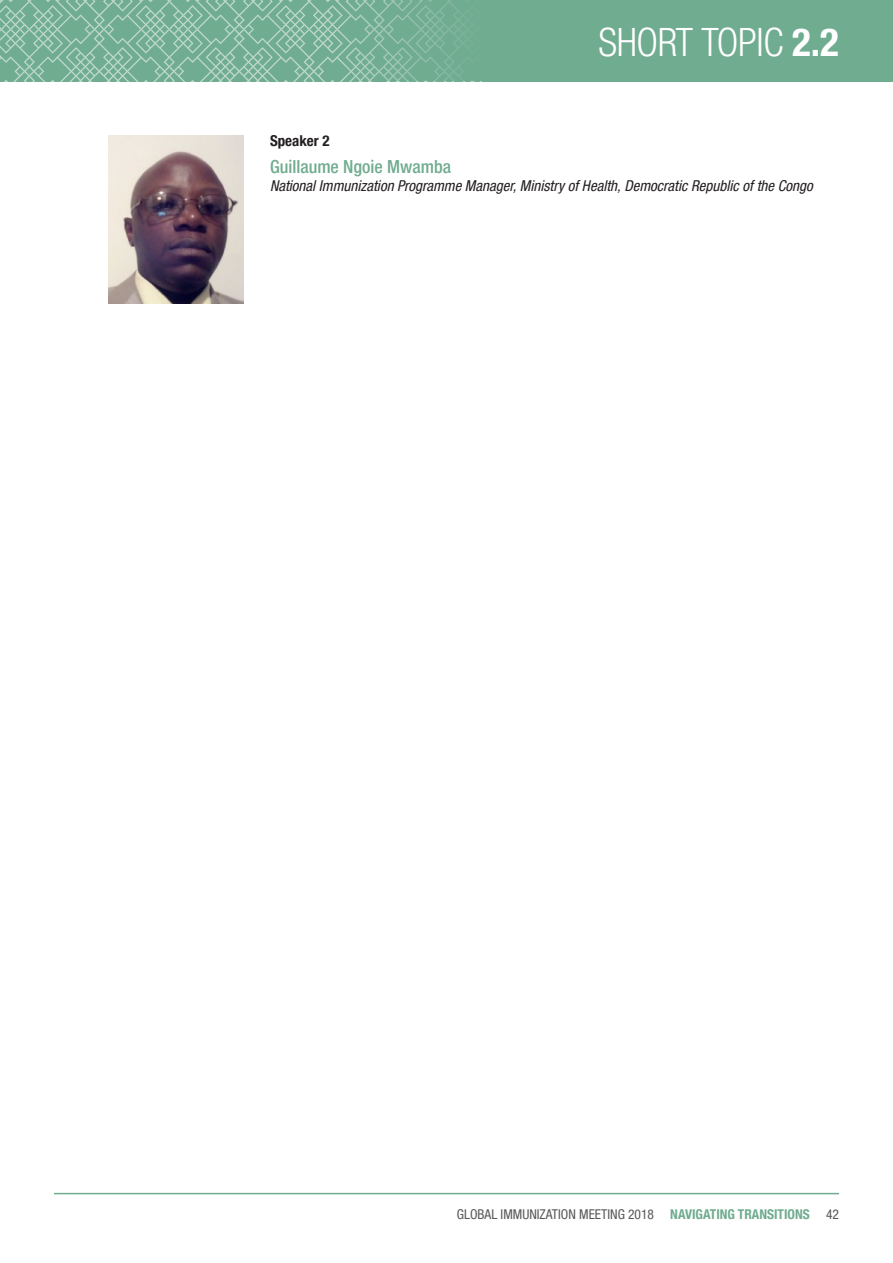
<style>
.page{position:relative;width:893px;height:1263px;background:#fff}
.page>*{position:absolute;margin:0;border:0;box-sizing:border-box;transform-origin:0 0}
.t1{font:300 condensed 39px "Helvetica Neue LTW1 G";letter-spacing:-.01em;color:#fff}
.body_copy{font:500 condensed 18px "Helvetica Neue LTW1 G";color:#70ac90}
.body_copy-2{font:italic condensed 15px "Helvetica Neue LTW1 G";color:#231f20}
.body_copy-3{font:700 condensed 15px "Helvetica Neue LTW1 G";color:#231f20}
.t2{font:condensed 13.5px "Helvetica Neue LTW1 G";color:#57585a}
.s1{font-weight:700}
.s2{font-weight:700;color:#70ac90}
</style>
<div class="page">
<div style="left:0;top:0;width:893px;height:81px;background:#70ac90"></div>
<svg style="left:0;top:0;width:340px;height:81px"></svg>
<hr style="left:54px;top:1193px;width:785px;height:1px;background:#70ac90">
<svg style="left:340px;top:0;width:126px;height:81px"></svg>
<img style="left:108px;top:135px;width:135px;height:169px">
<p class="t1" style="left:598px;top:20px;width:242px">SHORT TOPIC <span class="s1">2.2</span></p>
<p class="body_copy-3" style="left:270px;top:131px;width:61px">Speaker 2</p>
<p class="body_copy" style="left:270px;top:155px;width:183px">Guillaume Ngoie Mwamba</p>
<p class="body_copy-2" style="left:270px;top:177px;width:544px">National Immunization Programme Manager, Ministry of Health, Democratic Republic of the Congo</p>
<p class="t2" style="left:457px;top:1206px;width:384px">GLOBAL IMMUNIZATION MEETING 2018 <span class="s2">NAVIGATING TRANSITIONS</span> 42</p>
</div>
